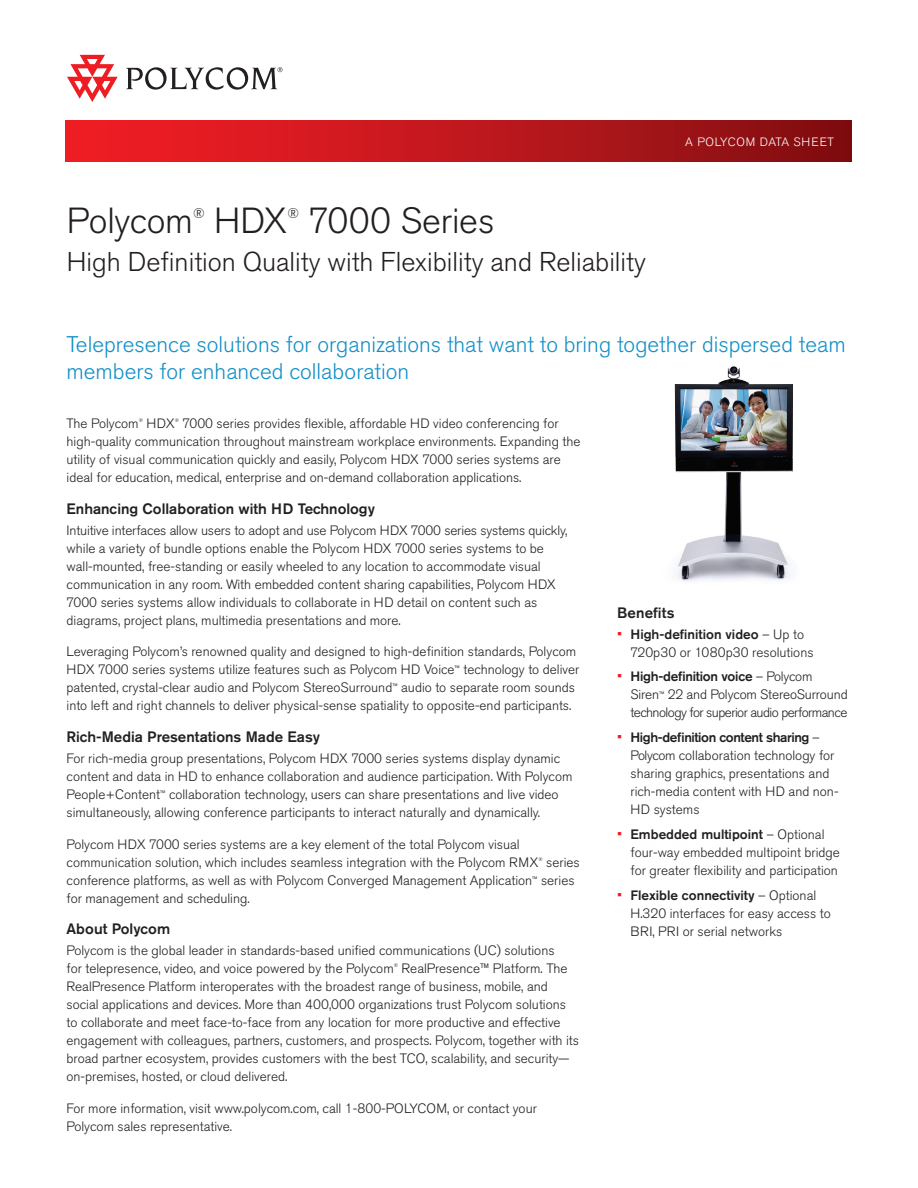
<style>
.page{position:relative;width:918px;height:1188px;background:#fff}
.page>*{position:absolute;margin:0;border:0;box-sizing:border-box;transform-origin:0 0}
.t1{font:300 36px "Akzidenz Grotesk Pro";letter-spacing:-.005em;color:#231f20}
.t2{font:300 27px "Akzidenz Grotesk Pro";color:#231f20}
.t3{font:300 22.5px/27px "Akzidenz Grotesk Pro";color:#1490c8}
.t4{font:500 15px "Akzidenz Grotesk Pro";color:#231f20}
.t5{font:300 13.95px "Akzidenz Grotesk Pro";color:#231f20}
.t6{font:300 13.5px/18px "Akzidenz Grotesk Pro";color:#231f20}
.t7{font:300 13.5px/18px "Akzidenz Grotesk Pro";letter-spacing:-.04em;color:#231f20}
.t8{font:300 12px "Akzidenz Grotesk Pro";letter-spacing:.05em;color:#fff}
.t9{font:300 5.25px "Akzidenz Grotesk Pro";color:#231f20}
.s1{font-size:15px;color:#ee1d23}
.s2{font-weight:500}
</style>
<div class="page">
<img style="left:674px;top:367px;width:119px;height:214px">
<div style="left:65px;top:120px;width:786px;height:41px;background:linear-gradient(to right,#f91f27,#830f12)"></div>
<svg style="left:67px;top:55px;width:51px;height:47px"></svg>
<svg style="left:126px;top:67px;width:156px;height:23px"></svg>
<h1 class="t1" style="left:67px;top:197px;width:127px">Polycom</h1>
<p class="t5" style="left:193px;top:204px;width:13px">®</p>
<h1 class="t1" style="left:214px;top:197px;width:75px">HDX</h1>
<p class="t5" style="left:287px;top:204px;width:13px">®</p>
<h1 class="t1" style="left:308px;top:197px;width:188px">7000 Series</h1>
<h2 class="t2" style="left:67px;top:244px;width:580px">High Definition Quality with Flexibility and Reliability</h2>
<p class="t8" style="left:685px;top:134px;width:150px">A POLYCOM DATA SHEET</p>
<h3 class="t3" style="left:67px;top:331px;width:781px">Telepresence solutions for organizations that want to bring together dispersed team members for enhanced collaboration</h3>
<p class="t6" style="left:67px;top:414px;width:74px">The Polycom</p>
<p class="t9" style="left:139px;top:417px;width:6px">®</p>
<p class="t6" style="left:147px;top:414px;width:30px">HDX</p>
<p class="t9" style="left:175px;top:417px;width:6px">®</p>
<p class="t6" style="left:67px;top:414px;width:515px;text-indent:116px">7000 series provides flexible, affordable HD video conferencing for high-quality communication throughout mainstream workplace environments. Expanding the utility of visual communication quickly and easily, Polycom HDX 7000 series systems are ideal for education, medical, enterprise and on-demand collaboration applications.</p>
<p class="t4" style="left:67px;top:499px;width:310px">Enhancing Collaboration with HD Technology</p>
<p class="t6" style="left:67px;top:521px;width:502px">Intuitive interfaces allow users to adopt and use Polycom HDX 7000 series systems quickly, while a variety of bundle options enable the Polycom HDX 7000 series systems to be wall-mounted, free-standing or easily wheeled to any location to accommodate visual communication in any room. With embedded content sharing capabilities, Polycom HDX 7000 series systems allow individuals to collaborate in HD detail on content such as diagrams, project plans, multimedia presentations and more.</p>
<p class="t6" style="left:67px;top:643px;width:514px">Leveraging Polycom’s renowned quality and designed to high-definition standards, Polycom HDX 7000 series systems utilize features such as Polycom HD Voice<sup>™</sup> technology to deliver patented, crystal-clear audio and Polycom StereoSurround<sup>™</sup> audio to separate room sounds into left and right channels to deliver physical-sense spatiality to opposite-end participants.</p>
<p class="t4" style="left:67px;top:727px;width:255px">Rich-Media Presentations Made Easy</p>
<p class="t6" style="left:67px;top:749px;width:507px">For rich-media group presentations, Polycom HDX 7000 series systems display dynamic content and data in HD to enhance collaboration and audience participation. With Polycom People+Content<sup>™</sup> collaboration technology, users can share presentations and live video simultaneously, allowing conference participants to interact naturally and dynamically.</p>
<p class="t6" style="left:67px;top:835px;width:473px">Polycom HDX 7000 series systems are a key element of the total Polycom visual communication solution, which includes seamless integration with the Polycom RMX</p>
<p class="t4" style="left:617px;top:603px;width:59px">Benefits</p>
<p class="t6" style="left:631px;top:625px;width:185px;text-indent:-14px"><span class="s1">•</span> <span class="s2">High-definition video</span> – Up to<br>720p30 or 1080p30 resolutions</p>
<p class="t7" style="left:631px;top:668px;width:219px;text-indent:-14px"><span class="s1">•</span> <span class="s2">High-definition voice</span> – Polycom<br>Siren<sup>™</sup> 22 and Polycom StereoSurround technology for superior audio performance</p>
<p class="t6" style="left:631px;top:729px;width:210px;text-indent:-14px"><span class="s1">•</span> <span class="s2">High-definition content sharing</span> –<br>Polycom collaboration technology for sharing graphics, presentations and rich-media content with HD and non-<br>HD systems</p>
<p class="t6" style="left:631px;top:825px;width:211px;text-indent:-14px"><span class="s1">•</span> <span class="s2">Embedded multipoint</span> – Optional four-way embedded multipoint bridge for greater flexibility and participation</p>
<p class="t6" style="left:631px;top:886px;width:202px;text-indent:-14px"><span class="s1">•</span> <span class="s2">Flexible connectivity</span> – Optional<br>H.320 interfaces for easy access to<br>BRI, PRI or serial networks</p>
<p class="t9" style="left:538px;top:855px;width:6px">®</p>
<p class="t6" style="left:67px;top:853px;width:515px;text-indent:480px">series conference platforms, as well as with Polycom Converged Management Application<sup>™</sup> series for management and scheduling.</p>
<p class="t4" style="left:67px;top:919px;width:105px">About Polycom</p>
<p class="t6" style="left:67px;top:942px;width:490px">Polycom is the global leader in standards-based unified communications (UC) solutions for telepresence, video, and voice powered by the Polycom</p>
<p class="t6" style="left:67px;top:960px;width:514px;text-indent:335px">RealPresence™ Platform. The RealPresence Platform interoperates with the broadest range of business, mobile, and social applications and devices. More than 400,000 organizations trust Polycom solutions to collaborate and meet face-to-face from any location for more productive and effective engagement with colleagues, partners, customers, and prospects. Polycom, together with its broad partner ecosystem, provides customers with the best TCO, scalability, and security— on-premises, hosted, or cloud delivered.</p>
<p class="t6" style="left:67px;top:1099px;width:472px">For more information, visit www.polycom.com, call 1-800-POLYCOM, or contact your<br>Polycom sales representative.</p>
<p class="t9" style="left:394px;top:962px;width:6px">®</p>
</div>
